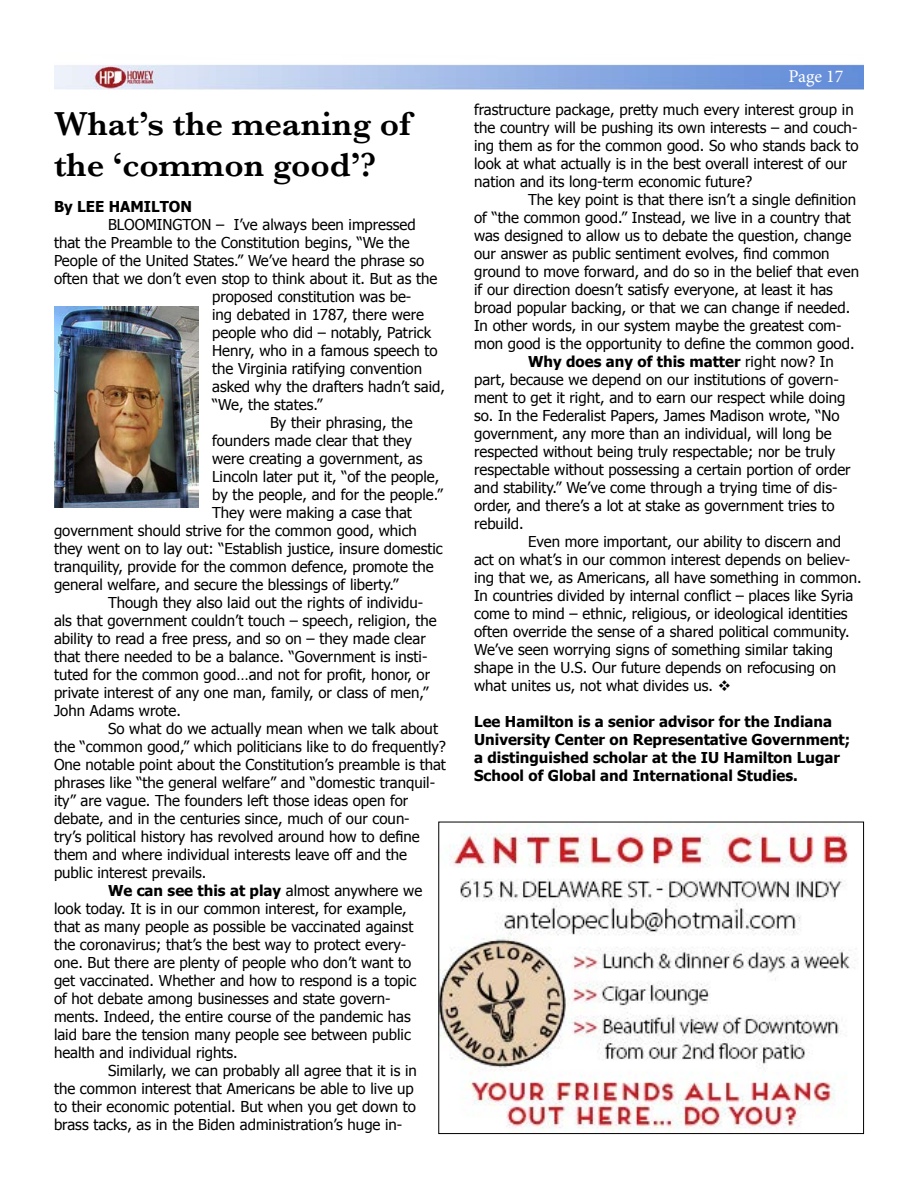
<style>
.page{position:relative;width:918px;height:1188px;background:#fff}
.page>*{position:absolute;margin:0;border:0;box-sizing:border-box;transform-origin:0 0}
.t1{font:600 34.5px/41.4px "Baskerville";color:#000}
.t2{font:18px "Minion Pro";letter-spacing:-.005em;color:#fff}
.t3{font:15px/18px "Tahoma";color:#000}
.t4{font:700 15px/18px "Tahoma";color:#000}
.s1{font-weight:400}
</style>
<div class="page">
<img style="left:54px;top:64px;width:810px;height:26px">
<img style="left:54px;top:307px;width:145px;height:201px">
<img style="left:440px;top:824px;width:416px;height:307px">
<div style="left:438px;top:822px;width:426px;height:312px;border:1px solid #000"></div>
<h1 class="t1" style="left:54px;top:102px;width:358px">What’s the meaning of the ‘common good’?</h1>
<p class="t4" style="left:54px;top:197px;width:139px">By LEE HAMILTON</p>
<p class="t3" style="left:108px;top:215px;width:309px">BLOOMINGTON – I’ve always been impressed</p>
<p class="t3" style="left:54px;top:233px;width:357px">that the Preamble to the Constitution begins, “We the</p>
<p class="t3" style="left:54px;top:251px;width:372px">People of the United States.” We’ve heard the phrase so</p>
<p class="t3" style="left:54px;top:269px;width:385px">often that we don’t even stop to think about it. But as the</p>
<p class="t3" style="left:212px;top:287px;width:201px">proposed constitution was be-</p>
<p class="t3" style="left:212px;top:305px;width:213px">ing debated in 1787, there were</p>
<p class="t3" style="left:212px;top:323px;width:221px">people who did – notably, Patrick</p>
<p class="t3" style="left:212px;top:341px;width:227px">Henry, who in a famous speech to</p>
<p class="t3" style="left:212px;top:359px;width:211px">the Virginia ratifying convention</p>
<p class="t3" style="left:212px;top:377px;width:234px">asked why the drafters hadn’t said,</p>
<p class="t3" style="left:212px;top:395px;width:112px">“We, the states.”</p>
<p class="t3" style="left:270px;top:413px;width:144px">By their phrasing, the</p>
<p class="t3" style="left:212px;top:431px;width:201px">founders made clear that they</p>
<p class="t3" style="left:212px;top:449px;width:212px">were creating a government, as</p>
<p class="t3" style="left:212px;top:467px;width:229px">Lincoln later put it, “of the people,</p>
<p class="t3" style="left:212px;top:485px;width:232px">by the people, and for the people.”</p>
<p class="t3" style="left:212px;top:503px;width:201px">They were making a case that</p>
<p class="t3" style="left:54px;top:521px;width:365px">government should strive for the common good, which</p>
<p class="t3" style="left:54px;top:539px;width:390px">they went on to lay out: “Establish justice, insure domestic</p>
<p class="t3" style="left:54px;top:557px;width:381px">tranquility, provide for the common defence, promote the</p>
<p class="t3" style="left:54px;top:575px;width:346px">general welfare, and secure the blessings of liberty.”</p>
<p class="t3" style="left:108px;top:593px;width:317px">Though they also laid out the rights of individu-</p>
<p class="t3" style="left:54px;top:611px;width:384px">als that government couldn’t touch – speech, religion, the</p>
<p class="t3" style="left:54px;top:629px;width:373px">ability to read a free press, and so on – they made clear</p>
<p class="t3" style="left:54px;top:647px;width:375px">that there needed to be a balance. “Government is insti-</p>
<p class="t3" style="left:54px;top:665px;width:378px">tuted for the common good…and not for profit, honor, or</p>
<p class="t3" style="left:54px;top:683px;width:376px">private interest of any one man, family, or class of men,”</p>
<p class="t3" style="left:54px;top:701px;width:129px">John Adams wrote.</p>
<p class="t3" style="left:108px;top:719px;width:332px">So what do we actually mean when we talk about</p>
<p class="t3" style="left:54px;top:737px;width:394px">the “common good,” which politicians like to do frequently?</p>
<p class="t3" style="left:54px;top:755px;width:393px">One notable point about the Constitution’s preamble is that</p>
<p class="t3" style="left:54px;top:773px;width:383px">phrases like “the general welfare” and “domestic tranquil-</p>
<p class="t3" style="left:54px;top:791px;width:356px">ity” are vague. The founders left those ideas open for</p>
<p class="t3" style="left:54px;top:809px;width:357px">debate, and in the centuries since, much of our coun-</p>
<p class="t3" style="left:54px;top:827px;width:367px">try’s political history has revolved around how to define</p>
<p class="t3" style="left:54px;top:845px;width:354px">them and where individual interests leave off and the</p>
<p class="t3" style="left:54px;top:863px;width:154px">public interest prevails.</p>
<p class="t4" style="left:108px;top:881px;width:316px">We can see this at play <span class="s1">almost anywhere we</span></p>
<p class="t3" style="left:54px;top:899px;width:354px">look today. It is in our common interest, for example,</p>
<p class="t3" style="left:54px;top:917px;width:361px">that as many people as possible be vaccinated against</p>
<p class="t3" style="left:54px;top:935px;width:354px">the coronavirus; that’s the best way to protect every-</p>
<p class="t3" style="left:54px;top:953px;width:359px">one. But there are plenty of people who don’t want to</p>
<p class="t3" style="left:54px;top:971px;width:364px">get vaccinated. Whether and how to respond is a topic</p>
<p class="t3" style="left:54px;top:989px;width:338px">of hot debate among businesses and state govern-</p>
<p class="t3" style="left:54px;top:1007px;width:358px">ments. Indeed, the entire course of the pandemic has</p>
<p class="t3" style="left:54px;top:1025px;width:358px">laid bare the tension many people see between public</p>
<p class="t3" style="left:54px;top:1043px;width:185px">health and individual rights.</p>
<p class="t3" style="left:108px;top:1061px;width:310px">Similarly, we can probably all agree that it is in</p>
<p class="t3" style="left:54px;top:1079px;width:361px">the common interest that Americans be able to live up</p>
<p class="t3" style="left:54px;top:1097px;width:364px">to their economic potential. But when you get down to</p>
<p class="t3" style="left:54px;top:1115px;width:350px">brass tacks, as in the Biden administration’s huge in-</p>
<p class="t2" style="left:789px;top:64px;width:56px">Page 17</p>
<p class="t3" style="left:474px;top:100px;width:386px">frastructure package, pretty much every interest group in the country will be pushing its own interests – and couch&shy;ing them as for the common good. So who stands back to look at what actually is in the best overall interest of our nation and its long-term economic future?</p>
<p class="t3" style="left:528px;top:190px;width:329px">The key point is that there isn’t a single definition</p>
<p class="t3" style="left:474px;top:208px;width:378px">of “the common good.” Instead, we live in a country that</p>
<p class="t3" style="left:474px;top:226px;width:379px">was designed to allow us to debate the question, change</p>
<p class="t3" style="left:474px;top:244px;width:357px">our answer as public sentiment evolves, find common</p>
<p class="t3" style="left:474px;top:262px;width:387px">ground to move forward, and do so in the belief that even</p>
<p class="t3" style="left:474px;top:280px;width:360px">if our direction doesn’t satisfy everyone, at least it has</p>
<p class="t3" style="left:474px;top:298px;width:378px">broad popular backing, or that we can change if needed.</p>
<p class="t3" style="left:474px;top:316px;width:369px">In other words, in our system maybe the greatest com-</p>
<p class="t3" style="left:474px;top:334px;width:382px">mon good is the opportunity to define the common good.</p>
<p class="t4" style="left:528px;top:352px;width:307px">Why does any of this matter <span class="s1">right now? In</span></p>
<p class="t3" style="left:474px;top:370px;width:366px">part, because we depend on our institutions of govern-</p>
<p class="t3" style="left:474px;top:388px;width:373px">ment to get it right, and to earn our respect while doing</p>
<p class="t3" style="left:474px;top:406px;width:367px">so. In the Federalist Papers, James Madison wrote, “No</p>
<p class="t3" style="left:474px;top:424px;width:359px">government, any more than an individual, will long be</p>
<p class="t3" style="left:474px;top:442px;width:363px">respected without being truly respectable; nor be truly</p>
<p class="t3" style="left:474px;top:460px;width:378px">respectable without possessing a certain portion of order</p>
<p class="t3" style="left:474px;top:478px;width:365px">and stability.” We’ve come through a trying time of dis-</p>
<p class="t3" style="left:474px;top:496px;width:362px">order, and there’s a lot at stake as government tries to</p>
<p class="t3" style="left:474px;top:514px;width:51px">rebuild.</p>
<p class="t3" style="left:528px;top:532px;width:314px">Even more important, our ability to discern and</p>
<p class="t3" style="left:474px;top:550px;width:378px">act on what’s in our common interest depends on believ-</p>
<p class="t3" style="left:474px;top:568px;width:389px">ing that we, as Americans, all have something in common.</p>
<p class="t3" style="left:474px;top:586px;width:381px">In countries divided by internal conflict – places like Syria</p>
<p class="t3" style="left:474px;top:604px;width:375px">come to mind – ethnic, religious, or ideological identities</p>
<p class="t3" style="left:474px;top:622px;width:377px">often override the sense of a shared political community.</p>
<p class="t3" style="left:474px;top:640px;width:361px">We’ve seen worrying signs of something similar taking</p>
<p class="t3" style="left:474px;top:658px;width:364px">shape in the U.S. Our future depends on refocusing on</p>
<p class="t3" style="left:474px;top:676px;width:258px">what unites us, not what divides us. ❖</p>
<p class="t4" style="left:474px;top:712px;width:378px">Lee Hamilton is a senior advisor for the Indiana University Center on Representative Government; a distinguished scholar at the IU Hamilton Lugar School of Global and International Studies.</p>
</div>
